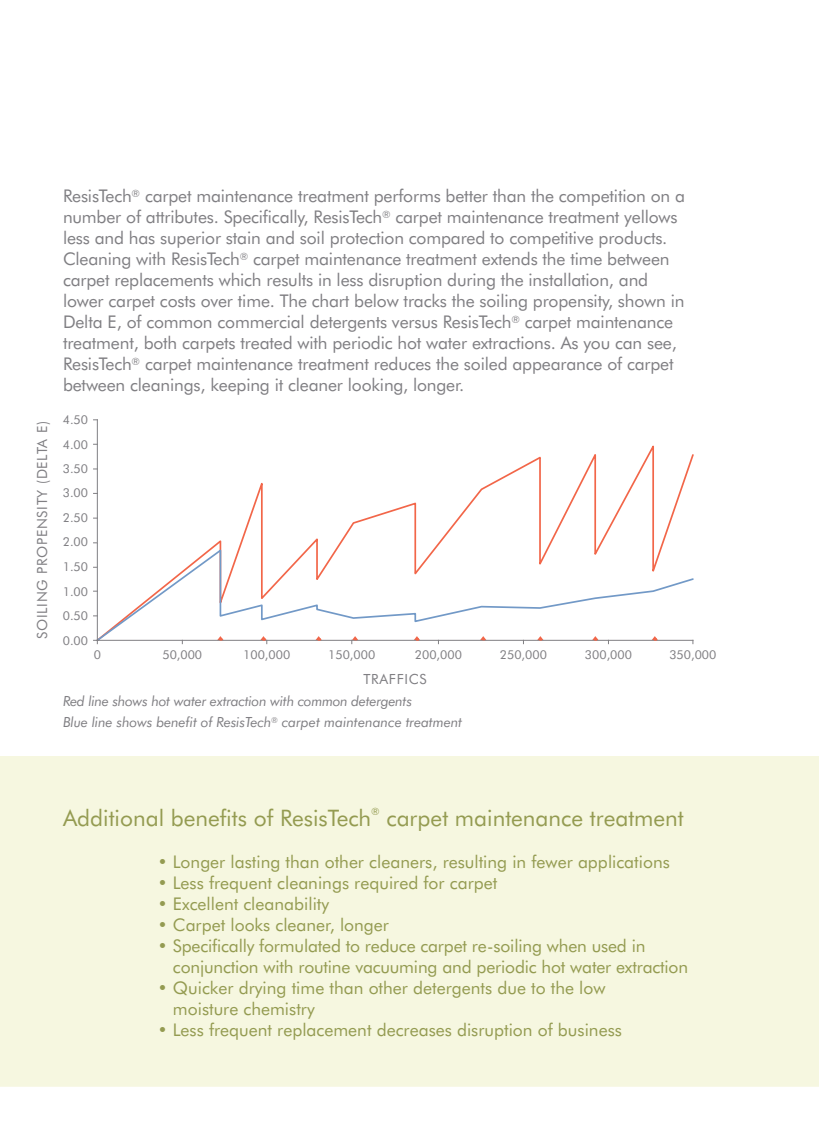
<style>
.page{position:relative;width:819px;height:1134px;background:#fff}
.page>*{position:absolute;margin:0;border:0;box-sizing:border-box;transform-origin:0 0}
.t1{font:22.75px "Futura BT";color:#949b51}
.t2{font:17.5px/21px "Futura BT";letter-spacing:-.01em;color:#807f83}
.t3{font:17.5px/21px "Futura BT";color:#949b51}
.t4{font:italic 14px/21px "Futura BT";letter-spacing:-.01em;color:#807f83}
.t5{font:14px "Futura BT";letter-spacing:.05em;color:#807f83}
.t6{font:12.25px "Futura BT";color:#807f83}
.t7{font:10.15px "Futura BT";color:#949b51}
</style>
<div class="page">
<div style="left:0;top:756px;width:819px;height:331px;background:#f6f7e0"></div>
<svg style="left:95px;top:440px;width:599px;height:107px"></svg>
<svg style="left:95px;top:547px;width:599px;height:96px"></svg>
<hr style="left:97px;top:640px;width:596px;height:1px;background:#807f83">
<hr style="left:97px;top:420px;width:1px;height:220px;background:#807f83">
<svg style="left:217px;top:636px;width:7px;height:4px"></svg>
<svg style="left:260px;top:636px;width:7px;height:8px"></svg>
<svg style="left:315px;top:636px;width:7px;height:4px"></svg>
<svg style="left:352px;top:636px;width:6px;height:8px"></svg>
<svg style="left:414px;top:636px;width:6px;height:4px"></svg>
<svg style="left:480px;top:636px;width:7px;height:4px"></svg>
<svg style="left:537px;top:636px;width:7px;height:4px"></svg>
<svg style="left:592px;top:636px;width:7px;height:4px"></svg>
<svg style="left:652px;top:636px;width:6px;height:4px"></svg>
<p class="t5" style="left:34px;top:639px;width:219px;rotate:-90deg">SOILING PROPENSITY (DELTA E)</p>
<p class="t2" style="left:63px;top:186px;width:624px">ResisTech<sup>®</sup> carpet maintenance treatment performs better than the competition on a number of attributes. Specifically, ResisTech<sup>®</sup> carpet maintenance treatment yellows less and has superior stain and soil protection compared to competitive products.<br>Cleaning with ResisTech<sup>®</sup> carpet maintenance treatment extends the time between carpet replacements which results in less disruption during the installation, and lower carpet costs over time. The chart below tracks the soiling propensity, shown in Delta E, of common commercial detergents versus ResisTech<sup>®</sup> carpet maintenance treatment, both carpets treated with periodic hot water extractions. As you can see, ResisTech<sup>®</sup> carpet maintenance treatment reduces the soiled appearance of carpet between cleanings, keeping it cleaner looking, longer.</p>
<p class="t6" style="left:63px;top:412px;width:27px">4.50</p>
<p class="t6" style="left:63px;top:437px;width:27px">4.00</p>
<p class="t6" style="left:63px;top:461px;width:27px">3.50</p>
<p class="t6" style="left:63px;top:485px;width:27px">3.00</p>
<p class="t6" style="left:63px;top:510px;width:27px">2.50</p>
<p class="t6" style="left:63px;top:535px;width:27px">2.00</p>
<p class="t6" style="left:63px;top:559px;width:27px">1.50</p>
<p class="t6" style="left:63px;top:584px;width:27px">1.00</p>
<p class="t6" style="left:63px;top:608px;width:27px">0.50</p>
<p class="t6" style="left:63px;top:633px;width:27px">0.00</p>
<p class="t6" style="left:94px;top:647px;width:9px">0</p>
<p class="t6" style="left:162px;top:647px;width:41px">50,000</p>
<p class="t6" style="left:243px;top:647px;width:48px">100,000</p>
<p class="t6" style="left:328px;top:647px;width:48px">150,000</p>
<p class="t6" style="left:415px;top:647px;width:48px">200,000</p>
<p class="t6" style="left:500px;top:647px;width:48px">250,000</p>
<p class="t6" style="left:585px;top:647px;width:48px">300,000</p>
<p class="t6" style="left:669px;top:647px;width:48px">350,000</p>
<p class="t5" style="left:363px;top:671px;width:65px">TRAFFICS</p>
<p class="t4" style="left:63px;top:691px;width:401px">Red line shows hot water extraction with common detergents<br>Blue line shows benefit of ResisTech<sup>®</sup> carpet maintenance treatment</p>
<h1 class="t1" style="left:63px;top:805px;width:310px">Additional benefits of ResisTech</h1>
<p class="t7" style="left:371px;top:806px;width:10px">®</p>
<h1 class="t1" style="left:386px;top:805px;width:299px">carpet maintenance treatment</h1>
<p class="t3" style="left:158px;top:852px;width:514px">• Longer lasting than other cleaners, resulting in fewer applications</p>
<p class="t3" style="left:158px;top:873px;width:341px">• Less frequent cleanings required for carpet</p>
<p class="t3" style="left:158px;top:894px;width:173px">• Excellent cleanability</p>
<p class="t3" style="left:158px;top:915px;width:233px">• Carpet looks cleaner, longer</p>
<p class="t3" style="left:173px;top:936px;width:517px;text-indent:-15px">• Specifically formulated to reduce carpet re-soiling when used in conjunction with routine vacuuming and periodic hot water extraction</p>
<p class="t3" style="left:173px;top:978px;width:434px;text-indent:-15px">• Quicker drying time than other detergents due to the low moisture chemistry</p>
<p class="t3" style="left:158px;top:1020px;width:466px">• Less frequent replacement decreases disruption of business</p>
</div>
